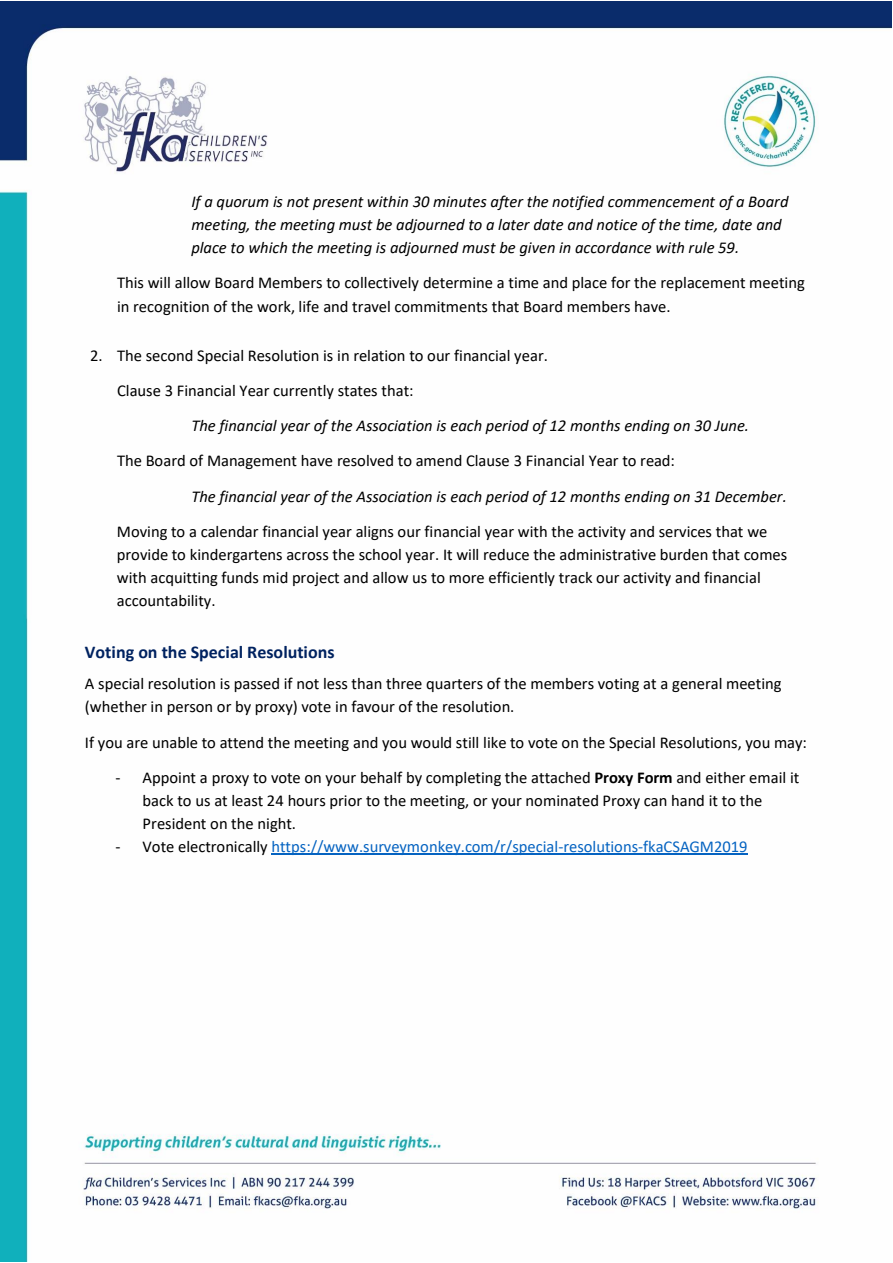
<style>
.page{position:relative;width:893px;height:1263px;background:#fff}
.page>*{position:absolute;margin:0;border:0;box-sizing:border-box;transform-origin:0 0}
.t1{font:700 18px "Calibri";color:#002260}
.t2{font:16.5px/23.2px "Calibri";color:#000}
.t3{font:italic 16.5px/23.2px "Calibri";color:#000}
.t4{font:16.5px "Calibri";color:#0563c1}
.s1{font-weight:700}
.s2{color:#000}
</style>
<div class="page">
<img style="left:1px;top:1px;width:891px;height:1260px">
<hr style="left:272px;top:854px;width:476px;height:1px;background:#0563c1">
<p class="t3" style="left:191px;top:191px;width:599px">If a quorum is not present within 30 minutes after the notified commencement of a Board meeting, the meeting must be adjourned to a later date and notice of the time, date and place to which the meeting is adjourned must be given in accordance with rule 59.</p>
<h2 class="t2" style="left:117px;top:273px;width:689px">This will allow Board Members to collectively determine a time and place for the replacement meeting in recognition of the work, life and travel commitments that Board members have.</h2>
<p class="t2" style="left:90px;top:345px;width:459px">2. The second Special Resolution is in relation to our financial year.</p>
<p class="t2" style="left:117px;top:380px;width:298px">Clause 3 Financial Year currently states that:</p>
<p class="t3" style="left:191px;top:415px;width:559px">The financial year of the Association is each period of 12 months ending on 30 June.</p>
<p class="t2" style="left:117px;top:451px;width:560px">The Board of Management have resolved to amend Clause 3 Financial Year to read:</p>
<p class="t3" style="left:191px;top:486px;width:597px">The financial year of the Association is each period of 12 months ending on 31 December.</p>
<p class="t2" style="left:117px;top:521px;width:672px">Moving to a calendar financial year aligns our financial year with the activity and services that we provide to kindergartens across the school year. It will reduce the administrative burden that comes with acquitting funds mid project and allow us to more efficiently track our activity and financial accountability.</p>
<h2 class="t1" style="left:85px;top:644px;width:251px">Voting on the Special Resolutions</h2>
<p class="t2" style="left:85px;top:673px;width:698px">A special resolution is passed if not less than three quarters of the members voting at a general meeting (whether in person or by proxy) vote in favour of the resolution.</p>
<p class="t2" style="left:85px;top:732px;width:724px">If you are unable to attend the meeting and you would still like to vote on the Special Resolutions, you may:</p>
<p class="t2" style="left:143px;top:767px;width:658px;text-indent:-27px">- Appoint a proxy to vote on your behalf by completing the attached <span class="s1">Proxy Form</span> and either email it back to us at least 24 hours prior to the meeting, or your nominated Proxy can hand it to the<br>President on the night.</p>
<p class="t4" style="left:116px;top:840px;width:633px"><span class="s2">- Vote electronically</span> https://www.surveymonkey.com/r/special-resolutions-fkaCSAGM2019</p>
</div>
